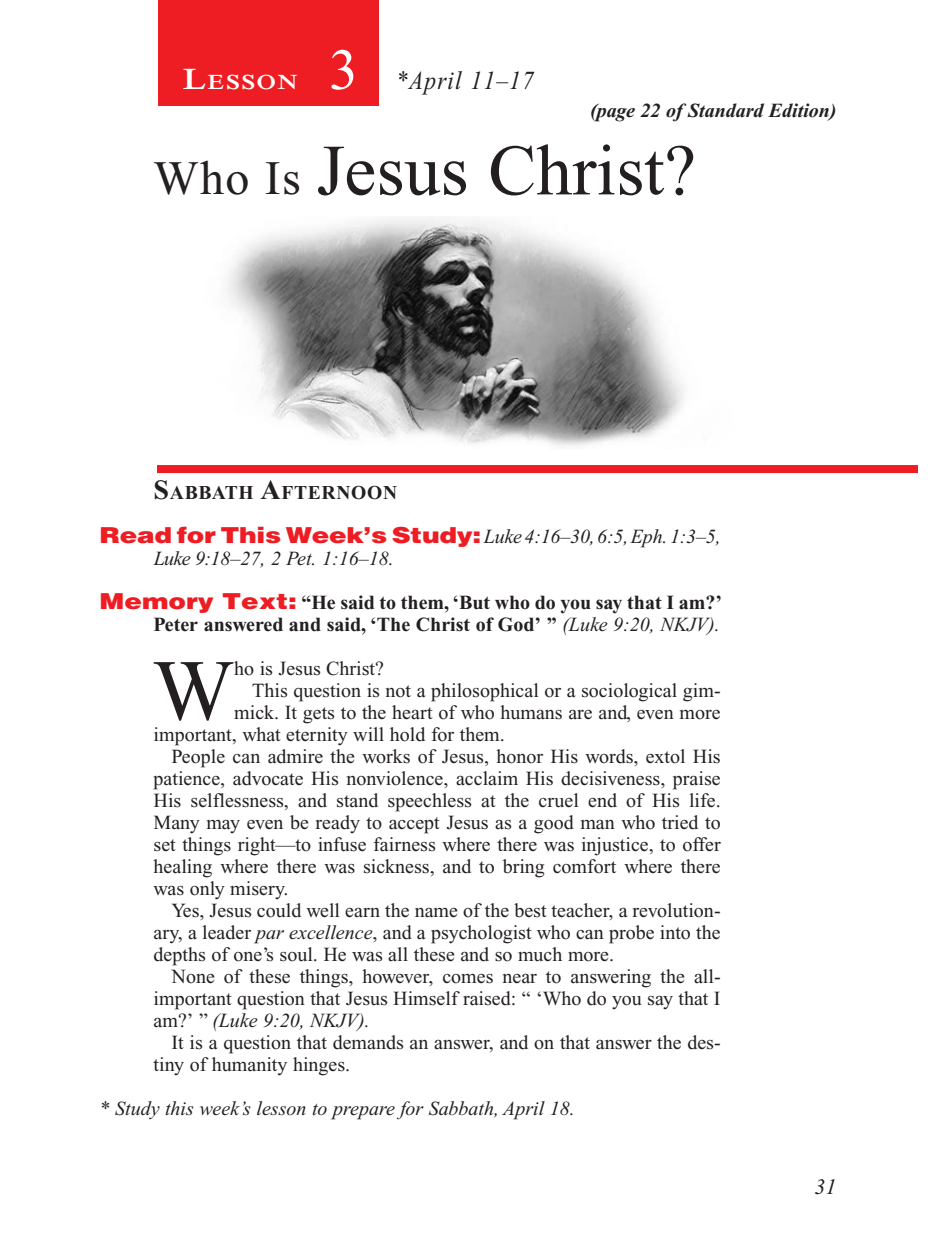
<style>
.page{position:relative;width:936px;height:1260px;background:#fff}
.page>*{position:absolute;margin:0;border:0;box-sizing:border-box;transform-origin:0 0}
.Body_Drop_Cap{font:86.4px "Times New Roman PS Std";color:#231f20}
.Lesson_Head_SA{font:72px "Times New Roman PS Std";color:#231f20}
.Lesson_Number{font:58px "Times New Roman PS Std";color:#fff}
.Lesson_Dates{font:italic 26px "Times New Roman PS Std";letter-spacing:.05em;color:#231f20;scale:.9 1}
.t1{font:italic 22px "Times New Roman PS Std";color:#231f20}
.Lesson_Start_Head{font:600 21px "Times NRMT Std";letter-spacing:.07em;color:#fff;scale:1.1 1}
.Body{font:20px/22px "Times New Roman PS Std";color:#231f20;text-align:justify}
.Question{font:italic 20px/22px "Times New Roman PS Std";color:#231f20}
.Question-2{font:700 20px/22px "Times New Roman PS Std";color:#231f20;text-align:right}
.Page_from_SE{font:italic 700 20px "Times New Roman PS Std";color:#231f20}
.Body_Drop_Cap-2{font:20px "Times New Roman PS Std";color:#231f20}
.Sabbath_Afternoon_He{font:700 19.6px "Times New Roman PS Std";letter-spacing:.035em;color:#231f20}
.s1{font-size:30px}
.s2{font-size:48px}
.s3{font-size:28px}
.s4{font-family:"Helvetica LT Std";font-weight:900;font-style:normal;font-size:22px;color:#ee1d23}
.s5{font-family:"Helvetica LT Std";font-weight:900;font-size:22px;color:#ee1d23}
.s6{font-weight:400;font-style:italic}
.s7{font-style:italic}
</style>
<div class="page">
<div style="left:158px;top:1px;width:221px;height:105px;background:#ee1d23"></div>
<div style="left:157px;top:465px;width:761px;height:8px;background:#ee1d23"></div>
<img style="left:227px;top:218px;width:457px;height:228px">
<p class="Lesson_Start_Head" style="left:183px;top:70px;width:106px"><span class="s1">L</span>ESSON</p>
<p class="Lesson_Number" style="left:329px;top:38px;width:30px">3</p>
<p class="Lesson_Dates" style="left:396px;top:66px;width:154px">*April 11–17</p>
<p class="Page_from_SE" style="left:590px;top:100px;width:248px">(page 22 of Standard Edition)</p>
<p class="Lesson_Head_SA" style="left:154px;top:131px;width:544px"><span class="s2">Who Is</span> Jesus Christ?</p>
<p class="Sabbath_Afternoon_He" style="left:154px;top:482px;width:245px"><span class="s3">S</span>ABBATH <span class="s3">A</span>FTERNOON</p>
<p class="Question" style="left:154px;top:526px;width:568px;text-indent:-54px"><span class="s4">Read for This Week’s Study:</span>Luke 4:16–30, 6:5, Eph. 1:3–5,<br>Luke 9:18–27, 2 Pet. 1:16–18.</p>
<p class="Question-2" style="left:100px;top:592px;width:624px"><span class="s5">Memory Text:</span> “He said to them, ‘But who do you say that I am?’<br>Peter answered and said, ‘The Christ of God’ ” <span class="s6">(Luke 9:20, NKJV).</span></p>
<p class="Body_Drop_Cap" style="left:153px;top:644px;width:83px">W</p>
<p class="Body_Drop_Cap-2" style="left:234px;top:658px;width:151px">ho is Jesus Christ?</p>
<p class="Body" style="left:252px;top:680px;width:470px">This question is not a philosophical or a sociological gim-</p>
<p class="Body" style="left:234px;top:702px;width:488px">mick. It gets to the heart of who humans are and, even more</p>
<p class="Body" style="left:154px;top:724px;width:353px">important, what eternity will hold for them.</p>
<p class="Body" style="left:154px;top:746px;width:569px;text-indent:18px">People can admire the works of Jesus, honor His words, extol His patience, advocate His nonviolence, acclaim His decisiveness, praise His selflessness, and stand speechless at the cruel end of His life.<br>Many may even be ready to accept Jesus as a good man who tried to set things right—to infuse fairness where there was injustice, to offer healing where there was sickness, and to bring comfort where there was only misery.</p>
<p class="Body" style="left:154px;top:900px;width:568px;text-indent:18px">Yes, Jesus could well earn the name of the best teacher, a revolution&shy;ary, a leader <span class="s7">par excellence</span>, and a psychologist who can probe into the depths of one’s soul. He was all these and so much more.</p>
<p class="Body" style="left:154px;top:966px;width:569px;text-indent:18px">None of these things, however, comes near to answering the all&shy;important question that Jesus Himself raised: “ ‘Who do you say that I am?’ ” <span class="s7">(Luke 9:20, NKJV).</span></p>
<p class="Body" style="left:154px;top:1032px;width:568px;text-indent:18px">It is a question that demands an answer, and on that answer the des&shy;tiny of humanity hinges.</p>
<p class="Question" style="left:100px;top:1098px;width:477px">* Study this week’s lesson to prepare for Sabbath, April 18.</p>
<p class="t1" style="left:815px;top:1175px;width:23px">31</p>
</div>
